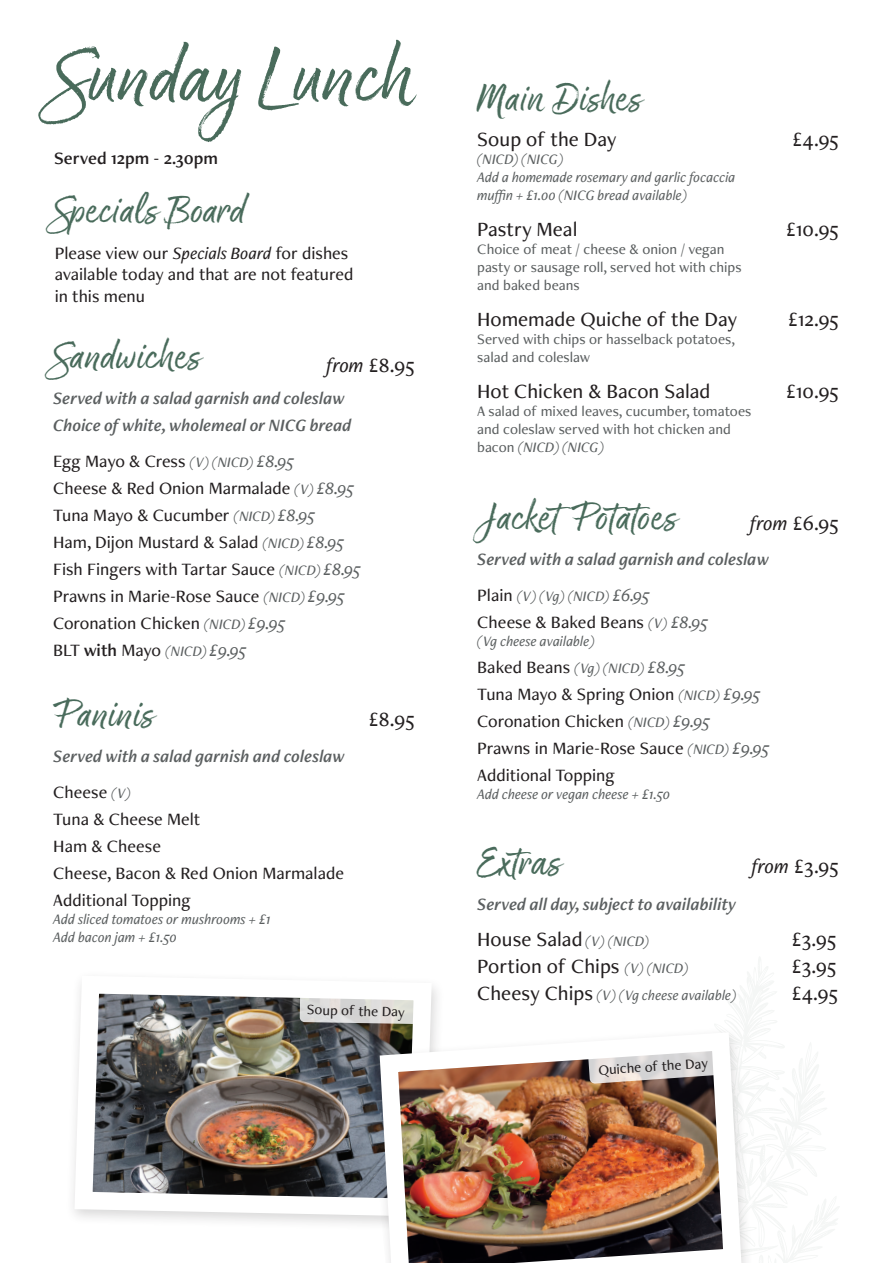
<style>
.page{position:relative;width:893px;height:1263px;background:#fff}
.page>*{position:absolute;margin:0;border:0;box-sizing:border-box;transform-origin:0 0}
.t1{font:90px "Good Karma";color:#496b5b}
.t2{font:45px "Good Karma";color:#496b5b}
.t3{font:500 21px/27px "Freight Neo Pro";color:#231f20;text-align:justify}
.t4{font:500 18px/27px "Freight Neo Pro";color:#231f20}
.t5{font:italic 18px/27px "Freight Neo Pro Semi";color:#5b5f60}
.t6{font:18px "Freight Neo Pro Semi";color:#231f20}
.t7{font:italic 500 15px/18px "Freight Neo Pro";color:#5b5f60}
.t8{font:500 15px/18px "Freight Neo Pro";color:#5b5f60}
.t9{font:500 14.7px "Freight Neo Pro";color:#231f20}
.s1{font-style:italic}
.s2{font-style:italic;font-size:15px;color:#5b5f60}
.s3{font-style:italic;color:#5b5f60}
.s4{font-family:"Freight Neo Pro Semi";font-weight:400}
.s5{font-style:normal;font-size:18px;color:#231f20}
.s6{font-size:18px}
.s7{font-style:normal;font-size:21px;color:#231f20}
</style>
<div class="page">
<svg style="left:728px;top:957px;width:110px;height:306px"></svg>
<img style="left:73px;top:986px;width:364px;height:238px">
<svg style="left:300px;top:996px;width:115px;height:28px;background:#dadad8"></svg>
<img style="left:370px;top:1023px;width:381px;height:240px">
<svg style="left:588px;top:1049px;width:128px;height:35px"></svg>
<h1 class="t1" style="left:55px;top:24px;width:360px">Sunday Lunch</h1>
<p class="t6" style="left:54px;top:146px;width:166px">Served 12pm - 2.30pm</p>
<h2 class="t2" style="left:54px;top:184px;width:192px">Specials Board</h2>
<p class="t4" style="left:55px;top:241px;width:300px;line-height:21.6px">Please view our <span class="s1">Specials Board</span> for dishes available today and that are not featured in this menu</p>
<h2 class="t2" style="left:53px;top:330px;width:149px">Sandwiches</h2>
<p class="t5" style="left:53px;top:384px;width:300px">Served with a salad garnish and coleslaw<br>Choice of white, wholemeal or NICG bread</p>
<p class="t4" style="left:53px;top:447px;width:311px">Egg Mayo &amp; Cress <span class="s2">(V) (NICD)</span> <span class="s3">£8.95<br></span>Cheese &amp; Red Onion Marmalade <span class="s2">(V)</span> <span class="s3">£8.95<br></span>Tuna Mayo &amp; Cucumber <span class="s2">(NICD)</span> <span class="s3">£8.95<br></span>Ham, Dijon Mustard &amp; Salad <span class="s2">(NICD)</span> <span class="s3">£8.95<br></span>Fish Fingers with Tartar Sauce <span class="s2">(NICD)</span> <span class="s3">£8.95<br></span>Prawns in Marie-Rose Sauce <span class="s2">(NICD)</span> <span class="s3">£9.95<br></span>Coronation Chicken <span class="s2">(NICD)</span> <span class="s3">£9.95<br></span>BLT <span class="s4">with</span> Mayo <span class="s2">(NICD)</span> <span class="s3">£9.95</span></p>
<p class="t3" style="left:326px;top:351px;width:90px"><span class="s1">from</span> £8.95</p>
<h2 class="t2" style="left:53px;top:688px;width:102px">Paninis</h2>
<p class="t5" style="left:53px;top:742px;width:293px">Served with a salad garnish and coleslaw</p>
<p class="t4" style="left:53px;top:778px;width:292px">Cheese <span class="s2">(V)<br></span>Tuna &amp; Cheese Melt<br>Ham &amp; Cheese<br>Cheese, Bacon &amp; Red Onion Marmalade<br>Additional Topping</p>
<p class="t7" style="left:53px;top:910px;width:219px">Add sliced tomatoes or mushrooms + £1<br>Add bacon jam + £1.50</p>
<p class="t3" style="left:369px;top:705px;width:47px">£8.95</p>
<p class="t9" style="left:307px;top:999px;width:99px;rotate:2deg">Soup of the Day</p>
<h2 class="t2" style="left:477px;top:71px;width:166px">Main Dishes</h2>
<p class="t3" style="left:477px;top:125px;width:141px">Soup of the Day</p>
<p class="t7" style="left:477px;top:149px;width:260px">(NICD) (NICG)<br>Add a homemade rosemary and garlic focaccia muffin + £1.00 (NICG bread available)</p>
<p class="t3" style="left:477px;top:215px;width:102px">Pastry Meal</p>
<p class="t8" style="left:477px;top:239px;width:266px">Choice of meat / cheese &amp; onion / vegan pasty or sausage roll, served hot with chips and baked beans</p>
<p class="t3" style="left:477px;top:305px;width:262px">Homemade Quiche of the Day</p>
<p class="t8" style="left:477px;top:329px;width:259px">Served with chips or hasselback potatoes, salad and coleslaw</p>
<p class="t3" style="left:477px;top:377px;width:235px">Hot Chicken &amp; Bacon Salad</p>
<p class="t8" style="left:477px;top:401px;width:276px">A salad of mixed leaves, cucumber, tomatoes and coleslaw served with hot chicken and bacon <span class="s1">(NICD) (NICG)</span></p>
<p class="t3" style="left:792px;top:125px;width:48px">£4.95</p>
<p class="t3" style="left:786px;top:215px;width:54px">£10.95</p>
<p class="t3" style="left:788px;top:305px;width:52px">£12.95</p>
<p class="t3" style="left:786px;top:377px;width:54px">£10.95</p>
<h2 class="t2" style="left:477px;top:490px;width:201px">Jacket Potatoes</h2>
<p class="t5" style="left:477px;top:545px;width:293px">Served with a salad garnish and coleslaw</p>
<p class="t7" style="left:477px;top:586px;width:175px"><span class="s5">Plain</span> (V) (Vg) (NICD) <span class="s6">£6.95</span></p>
<p class="t4" style="left:477px;top:608px;width:234px">Cheese &amp; Baked Beans <span class="s2">(V)</span> <span class="s3">£8.95</span></p>
<p class="t7" style="left:477px;top:631px;width:119px">(Vg cheese available)</p>
<p class="t4" style="left:477px;top:653px;width:295px">Baked Beans <span class="s2">(Vg) (NICD)</span> <span class="s3">£8.95<br></span>Tuna Mayo &amp; Spring Onion <span class="s2">(NICD)</span> <span class="s3">£9.95<br></span>Coronation Chicken <span class="s2">(NICD)</span> <span class="s3">£9.95<br></span>Prawns in Marie-Rose Sauce <span class="s2">(NICD)</span> <span class="s3">£9.95<br></span>Additional Topping</p>
<p class="t7" style="left:477px;top:784px;width:195px">Add cheese or vegan cheese + £1.50</p>
<p class="t3" style="left:750px;top:509px;width:90px"><span class="s1">from</span> £6.95</p>
<h2 class="t2" style="left:477px;top:835px;width:85px">Extras</h2>
<p class="t5" style="left:477px;top:890px;width:261px">Served all day, subject to availability</p>
<p class="t3" style="left:477px;top:925px;width:213px">House Salad <span class="s2">(V) (NICD)<br></span>Portion of Chips <span class="s2">(V) (NICD)</span></p>
<p class="t7" style="left:477px;top:986px;width:261px"><span class="s7">Cheesy Chips</span> (V) (Vg cheese available)</p>
<p class="t3" style="left:752px;top:852px;width:89px"><span class="s1">from</span> £3.95</p>
<p class="t3" style="left:792px;top:925px;width:48px">£3.95 £3.95 £4.95</p>
<p class="t9" style="left:598px;top:1060px;width:111px;rotate:-4deg">Quiche of the Day</p>
</div>
